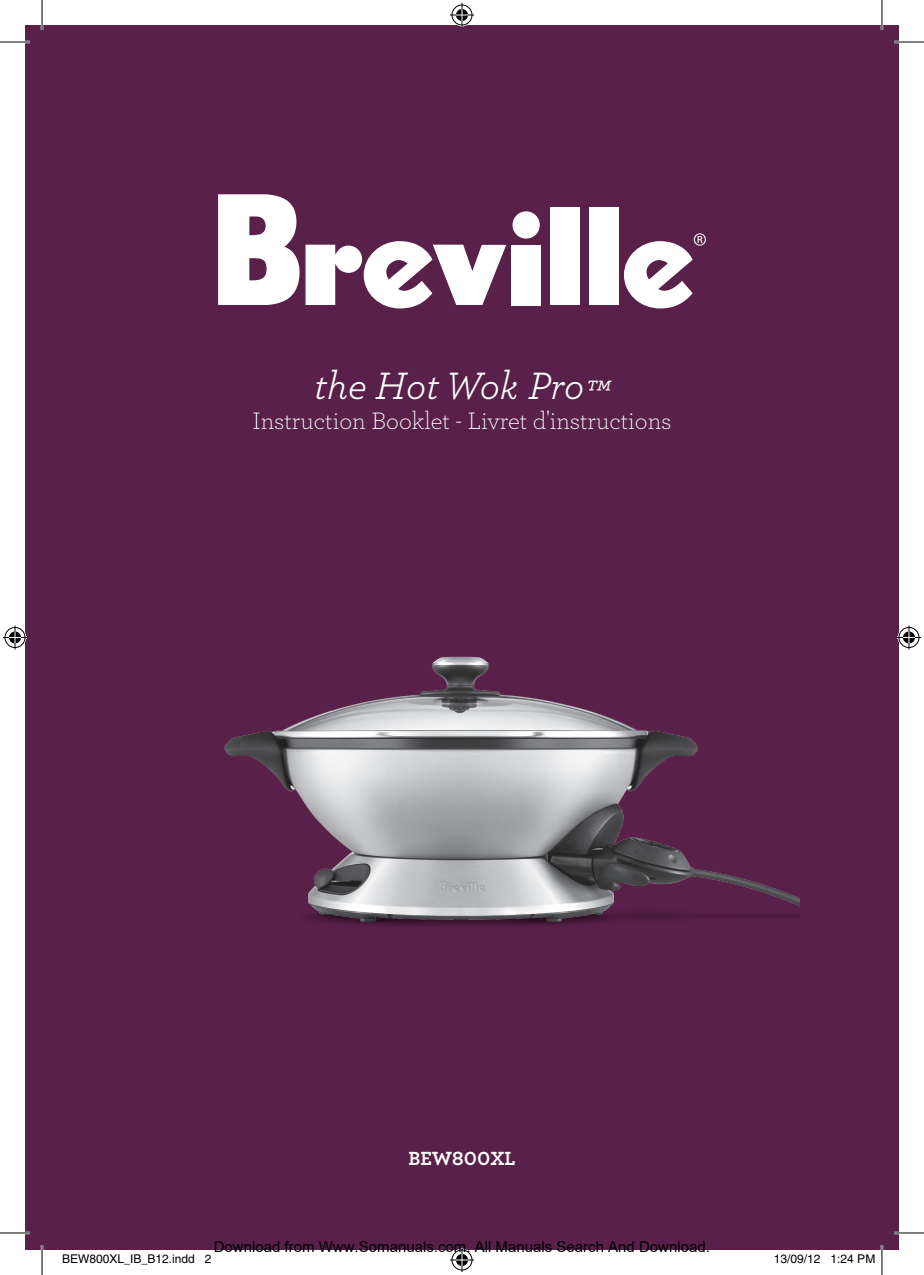
<style>
.page{position:relative;width:924px;height:1275px;background:#fff}
.page>*{position:absolute;margin:0;border:0;box-sizing:border-box;transform-origin:0 0}
.t1{font:40px "Archer Book LF Italic";color:#fff}
.t2{font:25px "Archer Light LF";color:#fff}
.t3{font:20px "Archer Bold LF";color:#fff}
.t4{font:15px "Arial";color:#000}
.t5{font:12px "Helvetica";color:#000}
</style>
<div class="page">
<div style="left:42px;top:25px;width:856px;height:1225px;background:#592049"></div>
<div style="left:25px;top:25px;width:17px;height:1225px;background:#592049"></div>
<div style="left:588px;top:207px;width:30px;height:98px;background:#fff"></div>
<div style="left:549px;top:207px;width:30px;height:98px;background:#fff"></div>
<div style="left:512px;top:211px;width:27px;height:28px;background:#fff;border-radius:50%"></div>
<div style="left:510px;top:245px;width:30px;height:60px;background:#fff"></div>
<svg style="left:218px;top:194px;width:288px;height:114px"></svg>
<svg style="left:624px;top:233px;width:81px;height:75px"></svg>
<img style="left:224px;top:656px;width:575px;height:270px">
<hr style="left:0;top:41px;width:30px;height:2px;background:#fff">
<hr style="left:893px;top:41px;width:30px;height:2px;background:#fff">
<hr style="left:0;top:1231px;width:30px;height:3px;background:#fff">
<hr style="left:893px;top:1231px;width:30px;height:3px;background:#fff">
<hr style="left:41px;top:0;width:2px;height:30px;background:#fff">
<hr style="left:41px;top:1245px;width:2px;height:30px;background:#fff">
<hr style="left:880px;top:0;width:2px;height:30px;background:#fff">
<hr style="left:880px;top:1245px;width:2px;height:30px;background:#fff">
<hr style="left:0;top:42px;width:30px;height:1px;background:#000">
<hr style="left:893px;top:42px;width:30px;height:1px;background:#000">
<hr style="left:0;top:1232px;width:30px;height:1px;background:#000">
<hr style="left:893px;top:1232px;width:30px;height:1px;background:#000">
<hr style="left:42px;top:0;width:1px;height:30px;background:#000">
<hr style="left:42px;top:1245px;width:1px;height:30px;background:#000">
<hr style="left:881px;top:0;width:1px;height:30px;background:#000">
<hr style="left:881px;top:1245px;width:1px;height:30px;background:#000">
<svg style="left:450px;top:3px;width:24px;height:24px"></svg>
<svg style="left:450px;top:1248px;width:24px;height:24px"></svg>
<svg style="left:3px;top:625px;width:24px;height:24px"></svg>
<svg style="left:897px;top:625px;width:23px;height:24px"></svg>
<h1 class="t1" style="left:314px;top:361px;width:297px">the Hot Wok Pro™</h1>
<h2 class="t2" style="left:252px;top:405px;width:420px">Instruction Booklet - Livret d'instructions</h2>
<h3 class="t3" style="left:408px;top:1145px;width:108px">BEW800XL</h3>
<p class="t4" style="left:214px;top:1238px;width:497px">Download from Www.Somanuals.com. All Manuals Search And Download.</p>
<p class="t5" style="left:62px;top:1251px;width:151px">BEW800XL_IB_B12.indd 2</p>
<p class="t5" style="left:773px;top:1251px;width:103px">13/09/12 1:24 PM</p>
</div>
